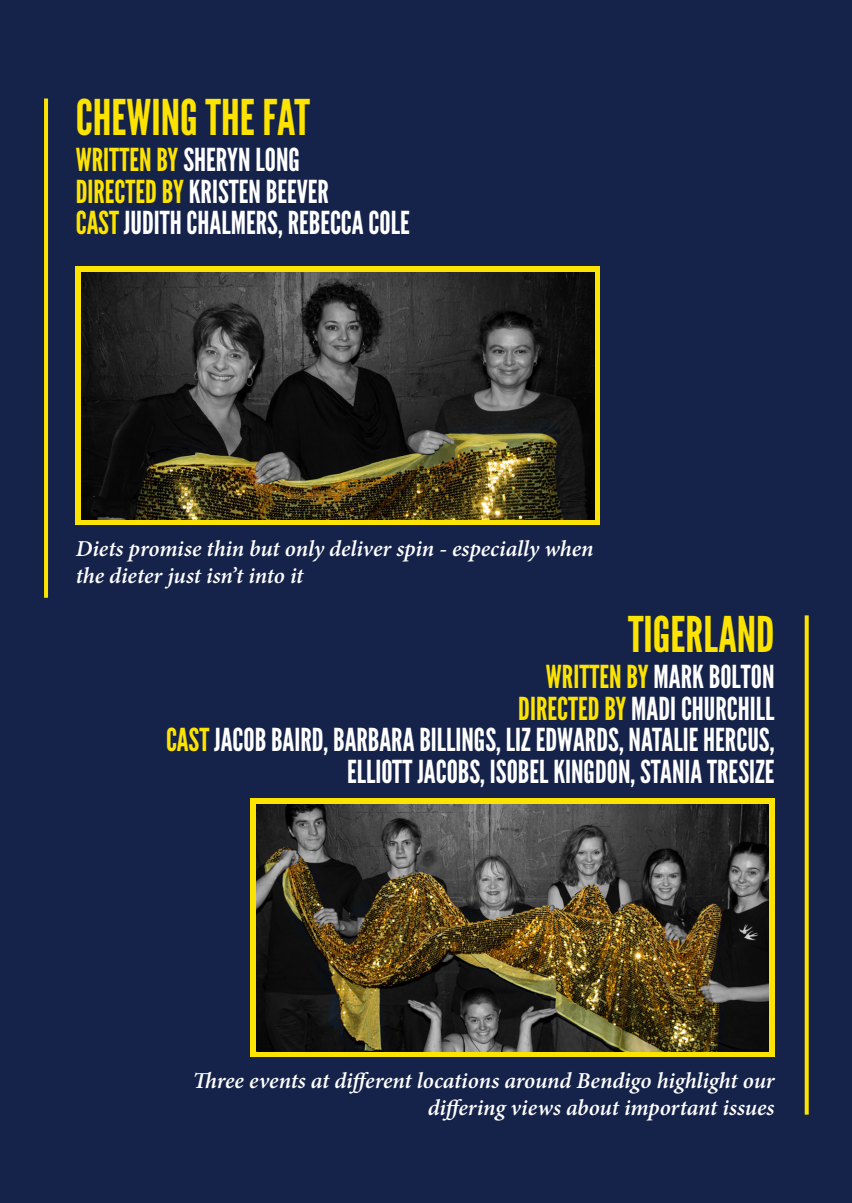
<style>
.page{position:relative;width:852px;height:1203px;background:#fff}
.page>*{position:absolute;margin:0;border:0;box-sizing:border-box;transform-origin:0 0}
.t1{font:49.2px "League Gothic";color:#fde300}
.t2{font:31.6px "League Gothic";color:#fff}
.t3{font:italic 600 22.8px/27.4px "Minion Pro";letter-spacing:-.005em;color:#fff}
.s1{color:#fde300}
</style>
<div class="page">
<div style="left:0;top:0;width:851px;height:1203px;background:#152249"></div>
<hr style="left:44px;top:98px;width:4px;height:500px;background:#fde300">
<div style="left:76px;top:266px;width:523px;height:259px;background:#fde300"></div>
<img style="left:81px;top:272px;width:513px;height:247px">
<svg style="left:804px;top:615px;width:4px;height:499px;background:#d3c00d"></svg>
<div style="left:250px;top:798px;width:524px;height:258px;background:#fde300"></div>
<img style="left:256px;top:804px;width:512px;height:247px">
<svg style="left:0;top:0;width:7px;height:7px"></svg>
<svg style="left:0;top:1195px;width:7px;height:8px"></svg>
<svg style="left:844px;top:0;width:8px;height:7px"></svg>
<svg style="left:844px;top:1195px;width:8px;height:8px"></svg>
<p class="t1" style="left:76px;top:88px;width:236px">CHEWING THE FAT</p>
<p class="t2" style="left:76px;top:141px;width:225px"><span class="s1">WRITTEN BY</span> SHERYN LONG</p>
<p class="t2" style="left:76px;top:173px;width:254px"><span class="s1">DIRECTED BY</span> KRISTEN BEEVER</p>
<p class="t2" style="left:76px;top:204px;width:335px"><span class="s1">CAST</span> JUDITH CHALMERS, REBECCA COLE</p>
<p class="t3" style="left:76px;top:534px;width:519px">Diets promise thin but only deliver spin - especially when the dieter just isn’t into it</p>
<p class="t1" style="left:627px;top:604px;width:148px">TIGERLAND</p>
<p class="t2" style="left:545px;top:658px;width:230px"><span class="s1">WRITTEN BY</span> MARK BOLTON</p>
<p class="t2" style="left:518px;top:689px;width:257px"><span class="s1">DIRECTED BY</span> MADI CHURCHILL</p>
<p class="t2" style="left:166px;top:721px;width:609px"><span class="s1">CAST</span> JACOB BAIRD, BARBARA BILLINGS, LIZ EDWARDS, NATALIE HERCUS,</p>
<p class="t2" style="left:347px;top:752px;width:428px">ELLIOTT JACOBS, ISOBEL KINGDON, STANIA TRESIZE</p>
<p class="t3" style="left:193px;top:1066px;width:582px;text-align:right">Three events at different locations around Bendigo highlight our differing views about important issues</p>
</div>
